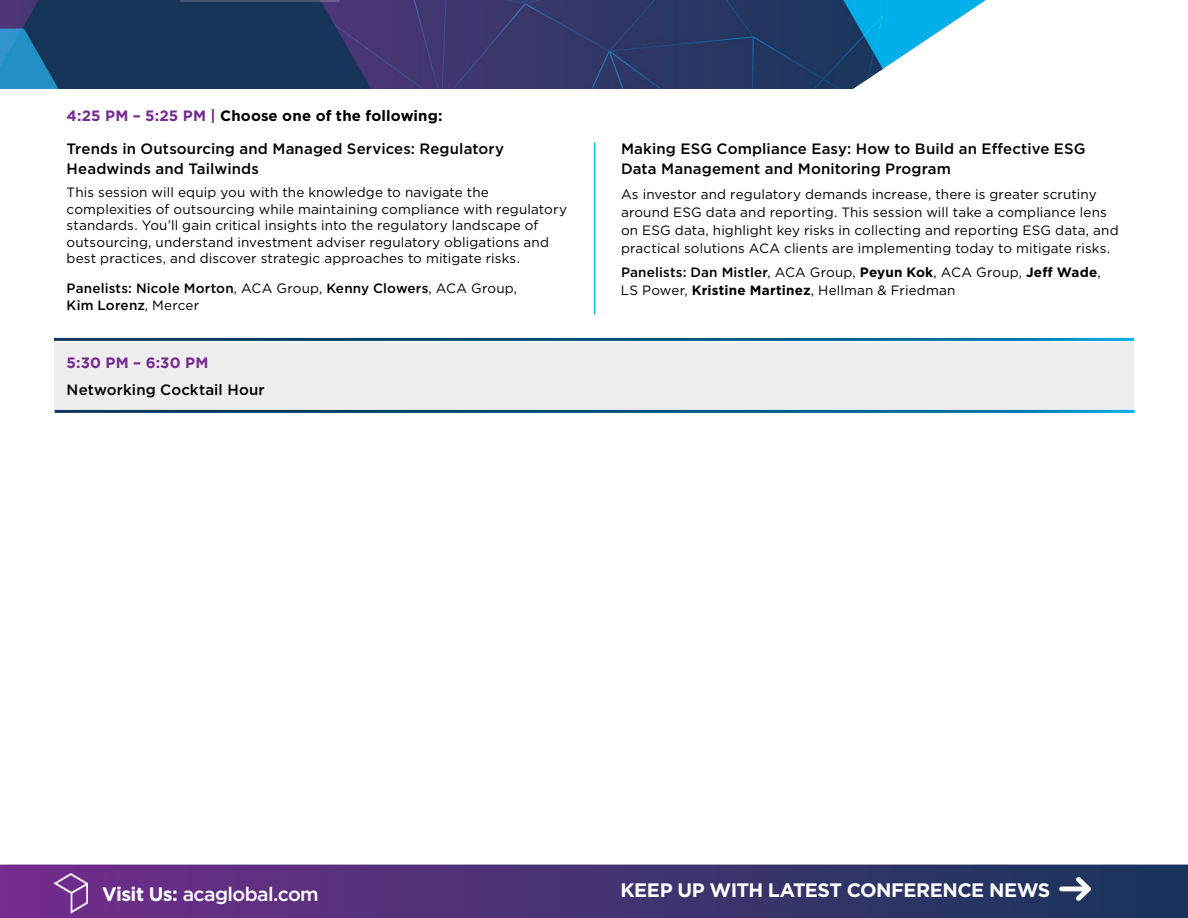
<style>
.page{position:relative;width:1188px;height:918px;background:#fff}
.page>*{position:absolute;margin:0;border:0;box-sizing:border-box;transform-origin:0 0}
.t1{font:700 19.5px "Gotham";letter-spacing:-.025em;color:#fff}
.t2{font:500 19.5px "Gotham";letter-spacing:-.03em;color:#fff}
.t3{font:500 15px/19.5px "Gotham";letter-spacing:.01em;color:#000}
.t4{font:700 15px "Gotham";letter-spacing:.01em;color:#000}
.t5{font:700 15px "Gotham";letter-spacing:.01em;color:#762b90}
.t6{font:13.5px/16.5px "Gotham";letter-spacing:.01em;color:#000}
.t7{font:500 13.5px/16.5px "Gotham";letter-spacing:.01em;color:#000}
.s1{color:#762b90}
.s2{font-weight:400}
.s3{font-weight:500}
.s4{font-weight:700}
</style>
<div class="page">
<div style="left:0;top:865px;width:1188px;height:53px;background:linear-gradient(to right,#742e8b,#173659)"></div>
<img style="left:0;top:0;width:986px;height:89px">
<img style="left:53px;top:874px;width:35px;height:39px">
<img style="left:1059px;top:878px;width:31px;height:23px">
<div style="left:54px;top:342px;width:1080px;height:69px;background:#eeeeef"></div>
<hr style="left:55px;top:410px;width:1080px;height:3px;background:#fff">
<hr style="left:594px;top:142px;width:1px;height:172px;background:#00b5ed">
<p class="t4" style="left:67px;top:106px;width:377px"><span class="s1">4:25 PM – 5:25 PM |</span> Choose one of the following:</p>
<p class="t3" style="left:67px;top:139px;width:439px">Trends in Outsourcing and Managed Services: Regulatory<br>Headwinds and Tailwinds</p>
<p class="t6" style="left:67px;top:184px;width:502px">This session will equip you with the knowledge to navigate the complexities of outsourcing while maintaining compliance with regulatory standards. You’ll gain critical insights into the regulatory landscape of outsourcing, understand investment adviser regulatory obligations and best practices, and discover strategic approaches to mitigate risks.</p>
<p class="t7" style="left:67px;top:280px;width:452px">Panelists: Nicole Morton<span class="s2">, ACA Group,</span> Kenny Clowers<span class="s2">, ACA Group,<br></span>Kim Lorenz<span class="s2">, Mercer</span></p>
<p class="t5" style="left:67px;top:353px;width:143px">5:30 PM – 6:30 PM</p>
<p class="t3" style="left:67px;top:379px;width:199px">Networking Cocktail Hour</p>
<p class="t3" style="left:621px;top:139px;width:466px">Making ESG Compliance Easy: How to Build an Effective ESG<br>Data Management and Monitoring Program</p>
<p class="t6" style="left:621px;top:185px;width:499px;line-height:18px">As investor and regulatory demands increase, there is greater scrutiny around ESG data and reporting. This session will take a compliance lens on ESG data, highlight key risks in collecting and reporting ESG data, and practical solutions ACA clients are implementing today to mitigate risks.</p>
<p class="t6" style="left:621px;top:263px;width:481px;line-height:18px"><span class="s3">Panelists: Dan Mistler</span>, ACA Group, <span class="s4">Peyun Kok</span>, ACA Group, <span class="s4">Jeff Wade</span>,<br>LS Power, <span class="s4">Kristine Martinez</span>, Hellman &amp; Friedman</p>
<h1 class="t2" style="left:102px;top:882px;width:218px"><span class="s4">Visit Us:</span> acaglobal.com</h1>
<h1 class="t1" style="left:620px;top:877px;width:431px">KEEP UP WITH LATEST CONFERENCE NEWS</h1>
</div>
